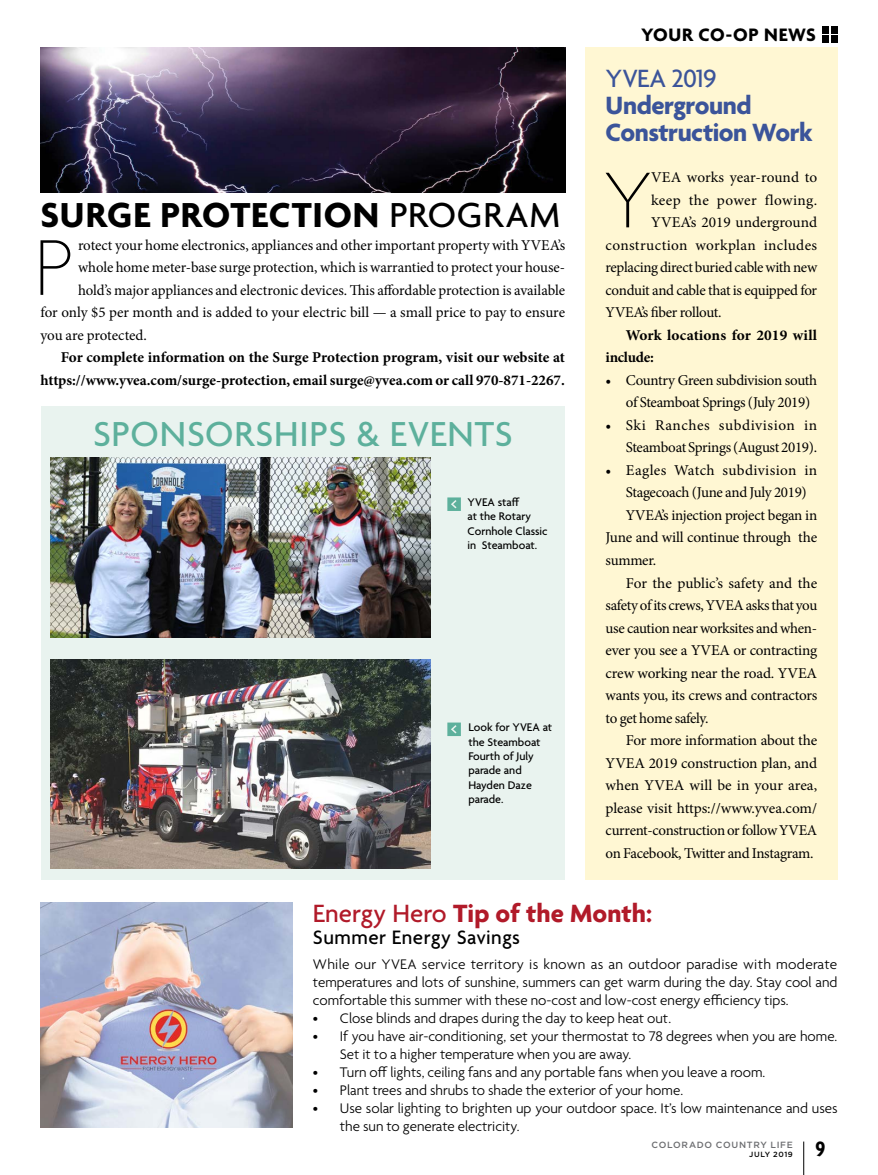
<style>
.page{position:relative;width:878px;height:1175px;background:#fff}
.page>*{position:absolute;margin:0;border:0;box-sizing:border-box;transform-origin:0 0}
.t1{font:100 85.5px "Agenda";color:#000}
.t2{font:700 37.5px "Agenda";letter-spacing:.02em;color:#000}
.t3{font:500 37.5px "Agenda";letter-spacing:.02em;color:#5db09c}
.t4{font:700 27px/27px "Agenda";letter-spacing:-.015em;color:#3b549a}
.t5{font:700 27px "Agenda";color:#b11a29}
.t6{font:500 27px "Agenda";letter-spacing:-.02em;color:#3b549a}
.t7{font:700 condensed 22.5px "Agenda";color:#000}
.t8{font:500 21px "Agenda";letter-spacing:.02em;color:#000}
.t9{font:700 19.5px "Agenda";letter-spacing:.03em;color:#000}
.t10{font:15px/22.5px "Minion Pro";letter-spacing:-.01em;color:#000}
.t11{font:300 15px/18px "Agenda";color:#000}
.t12{font:700 15px/22.5px "Minion Pro";color:#000;text-align:right}
.t13{font:15px "Minion Pro";letter-spacing:.02em;color:#000}
.t14{font:15px "Minion Pro";letter-spacing:.025em;color:#000}
.t15{font:500 12px/14.4px "Agenda";color:#000}
.t16{font:500 9px "Gotham HTF";letter-spacing:.075em;color:#6d6e71}
.t17{font:500 7.5px "Gotham HTF";letter-spacing:.08em;color:#000}
.s1{font-weight:500}
</style>
<div class="page">
<div style="left:41px;top:406px;width:523px;height:473px;background:#e9f3ef"></div>
<img style="left:40px;top:47px;width:525px;height:146px">
<div style="left:585px;top:47px;width:252px;height:833px;background:#fff7d3"></div>
<img style="left:51px;top:457px;width:379px;height:180px">
<img style="left:51px;top:660px;width:379px;height:208px">
<svg style="left:447px;top:497px;width:14px;height:14px"></svg>
<svg style="left:447px;top:722px;width:14px;height:14px"></svg>
<img style="left:40px;top:902px;width:252px;height:225px">
<hr style="left:803px;top:1141px;width:1px;height:33px;background:#000">
<div style="left:830px;top:36px;width:7px;height:7px;background:#000"></div>
<div style="left:830px;top:26px;width:7px;height:7px;background:#000"></div>
<div style="left:821px;top:36px;width:7px;height:7px;background:#000"></div>
<div style="left:821px;top:26px;width:7px;height:7px;background:#000"></div>
<h2 class="t2" style="left:40px;top:195px;width:521px">SURGE PROTECTION <span class="s1">PROGRAM</span></h2>
<h1 class="t1" style="left:34px;top:221px;width:41px">P</h1>
<p class="t10" style="left:78px;top:234px;width:488px">rotect your home electronics, appliances and other important property with YVEA’s</p>
<p class="t10" style="left:78px;top:256px;width:488px">whole home meter-base surge protection, which is warrantied to protect your house-</p>
<p class="t10" style="left:78px;top:279px;width:488px">hold’s major appliances and electronic devices. This affordable protection is available</p>
<p class="t10" style="left:40px;top:301px;width:526px">for only $5 per month and is added to your electric bill — a small price to pay to ensure</p>
<p class="t10" style="left:40px;top:324px;width:108px">you are protected.</p>
<p class="t12" style="left:40px;top:346px;width:526px">For complete information on the Surge Protection program, visit our website at https://www.yvea.com/surge-protection, email surge@yvea.com or call 970-871-2267.</p>
<h2 class="t3" style="left:93px;top:414px;width:421px">SPONSORSHIPS &amp; EVENTS</h2>
<p class="t15" style="left:467px;top:496px;width:82px">YVEA staff<br>at the Rotary<br>Cornhole Classic in Steamboat.</p>
<p class="t15" style="left:468px;top:721px;width:85px">Look for YVEA at the Steamboat<br>Fourth of July parade and<br>Hayden Daze parade.</p>
<h3 class="t9" style="left:641px;top:24px;width:176px">YOUR CO-OP NEWS</h3>
<h3 class="t6" style="left:605px;top:64px;width:113px">YVEA 2019</h3>
<h3 class="t4" style="left:605px;top:93px;width:208px">Underground<br>Construction Work</h3>
<h1 class="t1" style="left:602px;top:154px;width:52px">Y</h1>
<p class="t10" style="left:651px;top:166px;width:168px">VEA works year-round to</p>
<p class="t14" style="left:651px;top:190px;width:168px">keep the power flowing.</p>
<p class="t10" style="left:651px;top:211px;width:167px">YVEA’s 2019 underground</p>
<p class="t13" style="left:605px;top:235px;width:213px">construction workplan includes</p>
<p class="t10" style="left:605px;top:256px;width:213px">replacing direct buried cable with new</p>
<p class="t10" style="left:605px;top:279px;width:213px">conduit and cable that is equipped for</p>
<p class="t10" style="left:605px;top:301px;width:117px">YVEA’s fiber rollout.</p>
<p class="t12" style="left:605px;top:324px;width:213px;text-align:left;text-indent:20px">Work locations for 2019 will include:</p>
<p class="t10" style="left:626px;top:369px;width:193px;text-indent:-20px">• Country Green subdivision south of Steamboat Springs (July 2019)</p>
<p class="t10" style="left:605px;top:414px;width:213px;text-align:right">• Ski Ranches subdivision in<br>Steamboat Springs (August 2019).</p>
<p class="t13" style="left:605px;top:460px;width:213px">• Eagles Watch subdivision in</p>
<p class="t10" style="left:626px;top:481px;width:182px">Stagecoach (June and July 2019)</p>
<p class="t10" style="left:626px;top:504px;width:193px">YVEA’s injection project began in</p>
<p class="t10" style="left:605px;top:526px;width:213px">June and will continue through the</p>
<p class="t10" style="left:605px;top:549px;width:52px">summer.</p>
<p class="t10" style="left:626px;top:571px;width:193px">For the public’s safety and the</p>
<p class="t10" style="left:605px;top:594px;width:213px">safety of its crews, YVEA asks that you</p>
<p class="t10" style="left:605px;top:616px;width:213px">use caution near worksites and when-</p>
<p class="t10" style="left:605px;top:639px;width:213px">ever you see a YVEA or contracting</p>
<p class="t10" style="left:605px;top:661px;width:213px">crew working near the road. YVEA</p>
<p class="t10" style="left:605px;top:684px;width:213px">wants you, its crews and contractors</p>
<p class="t10" style="left:605px;top:706px;width:104px">to get home safely.</p>
<p class="t10" style="left:626px;top:729px;width:193px">For more information about the</p>
<p class="t10" style="left:605px;top:751px;width:213px">YVEA 2019 construction plan, and</p>
<p class="t10" style="left:605px;top:774px;width:213px">when YVEA will be in your area,</p>
<p class="t10" style="left:605px;top:796px;width:213px">please visit https://www.yvea.com/</p>
<p class="t10" style="left:605px;top:819px;width:213px">current-construction or follow YVEA</p>
<p class="t10" style="left:605px;top:841px;width:209px">on Facebook, Twitter and Instagram.</p>
<h3 class="t5" style="left:313px;top:898px;width:340px"><span class="s1">Energy Hero</span> Tip of the Month:</h3>
<h3 class="t8" style="left:313px;top:926px;width:208px">Summer Energy Savings</h3>
<p class="t11" style="left:313px;top:956px;width:526px;text-align:justify">While our YVEA service territory is known as an outdoor paradise with moderate temperatures and lots of sunshine, summers can get warm during the day. Stay cool and comfortable this summer with these no-cost and low-cost energy efficiency tips.</p>
<p class="t11" style="left:313px;top:1010px;width:360px">• Close blinds and drapes during the day to keep heat out.</p>
<p class="t11" style="left:340px;top:1028px;width:499px;text-indent:-27px">• If you have air-conditioning, set your thermostat to 78 degrees when you are home.<br>Set it to a higher temperature when you are away.</p>
<p class="t11" style="left:313px;top:1064px;width:454px">• Turn off lights, ceiling fans and any portable fans when you leave a room.</p>
<p class="t11" style="left:313px;top:1082px;width:371px">• Plant trees and shrubs to shade the exterior of your home.</p>
<p class="t11" style="left:340px;top:1100px;width:499px;text-indent:-27px">• Use solar lighting to brighten up your outdoor space. It’s low maintenance and uses the sun to generate electricity.</p>
<h3 class="t7" style="left:815px;top:1136px;width:11px">9</h3>
<p class="t16" style="left:651px;top:1140px;width:143px">COLORADO COUNTRY LIFE</p>
<p class="t17" style="left:749px;top:1150px;width:45px">JULY 2019</p>
</div>
